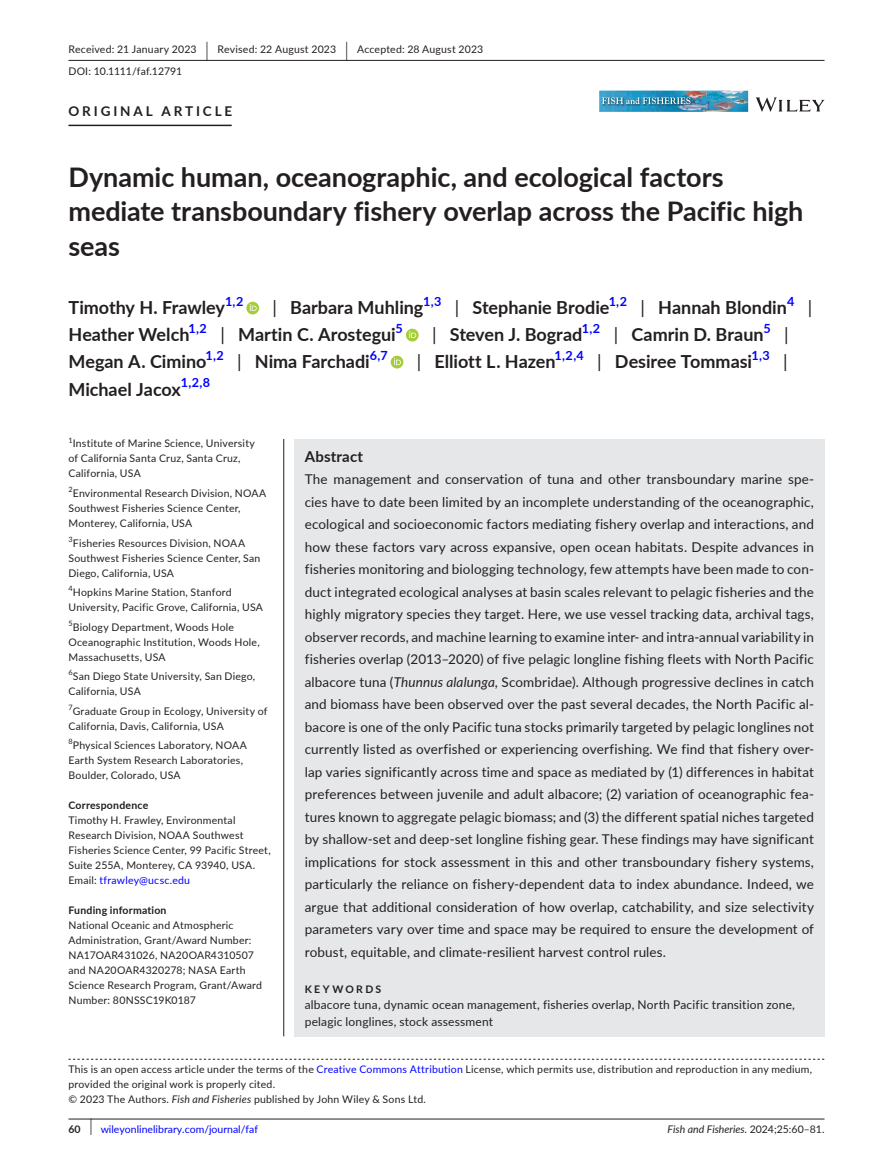
<style>
.page{position:relative;width:893px;height:1174px;background:#fff}
.page>*{position:absolute;margin:0;border:0;box-sizing:border-box;transform-origin:0 0}
.t1{font:700 27px/34.5px "Lato";color:#231f20}
.t2{font:700 18px "Lato";color:#231f20}
.t3{font:18px "Lato";color:#231f20}
.t4{font:700 15px "Lato";letter-spacing:.015em;color:#231f20}
.t5{font:13.5px/22.5px "Lato";letter-spacing:.01em;color:#231f20;text-align:justify}
.t6{font:700 13.5px "Lato";letter-spacing:.215em;color:#231f20}
.t7{font:700 12.6px "Lato";color:#00f}
.t8{font:12px/16.5px "Lato";letter-spacing:.015em;color:#231f20}
.t9{font:10.5px/15px "Lato";letter-spacing:.02em;color:#231f20}
.t10{font:10.5px "Lato";color:#00f}
.t11{font:700 10.5px "Lato";letter-spacing:.02em;color:#231f20}
.t12{font:italic 10.5px "Lato";color:#231f20}
.t13{font:700 10.5px "Lato";letter-spacing:.22em;color:#231f20}
.s1{font-size:19.65px}
.s2{font-weight:400}
.s3{color:#00f}
.s4{font-style:italic}
.s5{font-weight:700;color:#231f20}
.s6{font-size:17.4px;color:#231f20}
.s7{font-style:normal}
</style>
<div class="page">
<hr style="left:68px;top:1118px;width:756px;height:1px;background:#231f20">
<svg style="left:756px;top:97px;width:68px;height:15px"></svg>
<img style="left:599px;top:91px;width:149px;height:21px">
<img style="left:600px;top:96px;width:93px;height:11px">
<svg style="left:602px;top:97px;width:88px;height:7px"></svg>
<hr style="left:68px;top:60px;width:756px;height:1px;background:#231f20">
<hr style="left:68px;top:125px;width:164px;height:1px;background:#231f20">
<svg style="left:246px;top:302px;width:13px;height:12px"></svg>
<svg style="left:250px;top:304px;width:7px;height:7px"></svg>
<div style="left:406px;top:329px;width:13px;height:12px;background:#a5cd39;border-radius:50%"></div>
<svg style="left:409px;top:331px;width:7px;height:7px"></svg>
<div style="left:391px;top:356px;width:12px;height:12px;background:#a5cd39;border-radius:50%"></div>
<svg style="left:394px;top:358px;width:7px;height:7px"></svg>
<svg style="left:68px;top:1058px;width:756px;height:1px"></svg>
<div style="left:294px;top:439px;width:530px;height:597px;background:#e6e7e9"></div>
<hr style="left:283px;top:439px;width:1px;height:597px;background:#231f20">
<p class="t9" style="left:68px;top:38px;width:416px;line-height:21.8px">Received: 21 January 2023 <span class="s1">|</span> Revised: 22 August 2023 <span class="s1">|</span> Accepted: 28 August 2023<br>DOI: 10.1111/faf.12791</p>
<p class="t6" style="left:68px;top:101px;width:165px">ORIGINAL ARTICLE</p>
<h1 class="t1" style="left:68px;top:159px;width:736px">Dynamic human, oceanographic, and ecological factors mediate transboundary fishery overlap across the Pacific high seas</h1>
<h2 class="t2" style="left:68px;top:295px;width:158px">Timothy H. Frawley</h2>
<p class="t7" style="left:225px;top:292px;width:20px">1,2</p>
<h2 class="t2" style="left:273px;top:295px;width:152px"><span class="s2">|</span> Barbara Muhling</h2>
<p class="t7" style="left:423px;top:292px;width:20px">1,3</p>
<h2 class="t2" style="left:455px;top:295px;width:156px"><span class="s2">|</span> Stephanie Brodie</h2>
<p class="t7" style="left:609px;top:292px;width:20px">1,2</p>
<h2 class="t2" style="left:641px;top:295px;width:148px"><span class="s2">|</span> Hannah Blondin</h2>
<p class="t7" style="left:787px;top:292px;width:9px">4</p>
<h2 class="t3" style="left:808px;top:295px;width:6px">|</h2>
<h2 class="t2" style="left:68px;top:322px;width:123px">Heather Welch</h2>
<p class="t7" style="left:189px;top:319px;width:20px">1,2</p>
<h2 class="t2" style="left:220px;top:322px;width:177px"><span class="s2">|</span> Martin C. Arostegui</h2>
<p class="t7" style="left:396px;top:319px;width:9px">5</p>
<h2 class="t2" style="left:432px;top:322px;width:152px"><span class="s2">|</span> Steven J. Bograd</h2>
<p class="t7" style="left:582px;top:319px;width:20px">1,2</p>
<h2 class="t2" style="left:614px;top:322px;width:151px"><span class="s2">|</span> Camrin D. Braun</h2>
<p class="t7" style="left:763px;top:319px;width:9px">5</p>
<h2 class="t3" style="left:784px;top:322px;width:6px">|</h2>
<h2 class="t2" style="left:68px;top:349px;width:140px">Megan A. Cimino</h2>
<p class="t7" style="left:205px;top:346px;width:20px">1,2</p>
<h2 class="t2" style="left:237px;top:349px;width:134px"><span class="s2">|</span> Nima Farchadi</h2>
<p class="t7" style="left:370px;top:346px;width:19px">6,7</p>
<h2 class="t2" style="left:417px;top:349px;width:140px"><span class="s2">|</span> Elliott L. Hazen</h2>
<p class="t7" style="left:555px;top:346px;width:31px">1,2,4</p>
<h2 class="t2" style="left:597px;top:349px;width:156px"><span class="s2">|</span> Desiree Tommasi</h2>
<p class="t7" style="left:752px;top:346px;width:20px">1,3</p>
<h2 class="t3" style="left:783px;top:349px;width:6px">|</h2>
<h2 class="t2" style="left:68px;top:376px;width:114px">Michael Jacox</h2>
<p class="t7" style="left:181px;top:373px;width:31px">1,2,8</p>
<p class="t9" style="left:68px;top:436px;width:188px"><sup>1</sup>Institute of Marine Science, University of California Santa Cruz, Santa Cruz,<br>California, USA</p>
<p class="t9" style="left:68px;top:485px;width:199px"><sup>2</sup>Environmental Research Division, NOAA<br>Southwest Fisheries Science Center,<br>Monterey, California, USA</p>
<p class="t9" style="left:68px;top:535px;width:194px"><sup>3</sup>Fisheries Resources Division, NOAA<br>Southwest Fisheries Science Center, San<br>Diego, California, USA</p>
<p class="t9" style="left:68px;top:584px;width:196px"><sup>4</sup>Hopkins Marine Station, Stanford<br>University, Pacific Grove, California, USA</p>
<p class="t9" style="left:68px;top:619px;width:193px"><sup>5</sup>Biology Department, Woods Hole<br>Oceanographic Institution, Woods Hole,<br>Massachusetts, USA</p>
<p class="t9" style="left:68px;top:668px;width:188px"><sup>6</sup>San Diego State University, San Diego,<br>California, USA</p>
<p class="t9" style="left:68px;top:703px;width:201px"><sup>7</sup>Graduate Group in Ecology, University of<br>California, Davis, California, USA</p>
<p class="t9" style="left:68px;top:737px;width:180px"><sup>8</sup>Physical Sciences Laboratory, NOAA<br>Earth System Research Laboratories,<br>Boulder, Colorado, USA</p>
<p class="t11" style="left:68px;top:797px;width:81px">Correspondence</p>
<p class="t9" style="left:68px;top:812px;width:204px">Timothy H. Frawley, Environmental Research Division, NOAA Southwest Fisheries Science Center, 99 Pacific Street, Suite 255A, Monterey, CA 93940, USA.<br>Email: <span class="s3">tfrawley@ucsc.edu</span></p>
<p class="t11" style="left:68px;top:902px;width:100px">Funding information</p>
<p class="t9" style="left:68px;top:917px;width:195px">National Oceanic and Atmospheric Administration, Grant/Award Number:<br>NA17OAR431026, NA20OAR4310507 and NA20OAR4320278; NASA Earth Science Research Program, Grant/Award Number: 80NSSC19K0187</p>
<p class="t4" style="left:305px;top:445px;width:60px">Abstract</p>
<p class="t5" style="left:305px;top:467px;width:511px">The management and conservation of tuna and other transboundary marine spe&shy;cies have to date been limited by an incomplete understanding of the oceanographic, ecological and socioeconomic factors mediating fishery overlap and interactions, and how these factors vary across expansive, open ocean habitats. Despite advances in fisheries monitoring and biologging technology, few attempts have been made to con&shy;duct integrated ecological analyses at basin scales relevant to pelagic fisheries and the highly migratory species they target. Here, we use vessel tracking data, archival tags, observer records, and machine learning to examine inter- and intra-annual variability in fisheries overlap (2013–2020) of five pelagic longline fishing fleets with North Pacific albacore tuna (<span class="s4">Thunnus alalunga</span>, Scombridae). Although progressive declines in catch and biomass have been observed over the past several decades, the North Pacific al&shy;bacore is one of the only Pacific tuna stocks primarily targeted by pelagic longlines not currently listed as overfished or experiencing overfishing. We find that fishery over&shy;lap varies significantly across time and space as mediated by (1) differences in habitat preferences between juvenile and adult albacore; (2) variation of oceanographic fea&shy;tures known to aggregate pelagic biomass; and (3) the different spatial niches targeted by shallow-set and deep-set longline fishing gear. These findings may have significant implications for stock assessment in this and other transboundary fishery systems, particularly the reliance on fishery-dependent data to index abundance. Indeed, we argue that additional consideration of how overlap, catchability, and size selectivity parameters vary over time and space may be required to ensure the development of robust, equitable, and climate-resilient harvest control rules.</p>
<p class="t13" style="left:305px;top:981px;width:78px">KEYWORDS</p>
<p class="t8" style="left:305px;top:996px;width:492px">albacore tuna, dynamic ocean management, fisheries overlap, North Pacific transition zone, pelagic longlines, stock assessment</p>
<p class="t9" style="left:68px;top:1061px;width:745px">This is an open access article under the terms of the <span class="s3">Creative Commons Attribution</span> License, which permits use, distribution and reproduction in any medium, provided the original work is properly cited.<br>© 2023 The Authors. <span class="s4">Fish and Fisheries</span> published by John Wiley &amp; Sons Ltd.</p>
<p class="t10" style="left:68px;top:1121px;width:191px"><span class="s5">60</span> <span class="s6">|</span> wileyonlinelibrary.com/journal/faf</p>
<p class="t12" style="left:668px;top:1121px;width:158px">Fish and Fisheries. <span class="s7">2024;25:60–81.</span></p>
</div>
